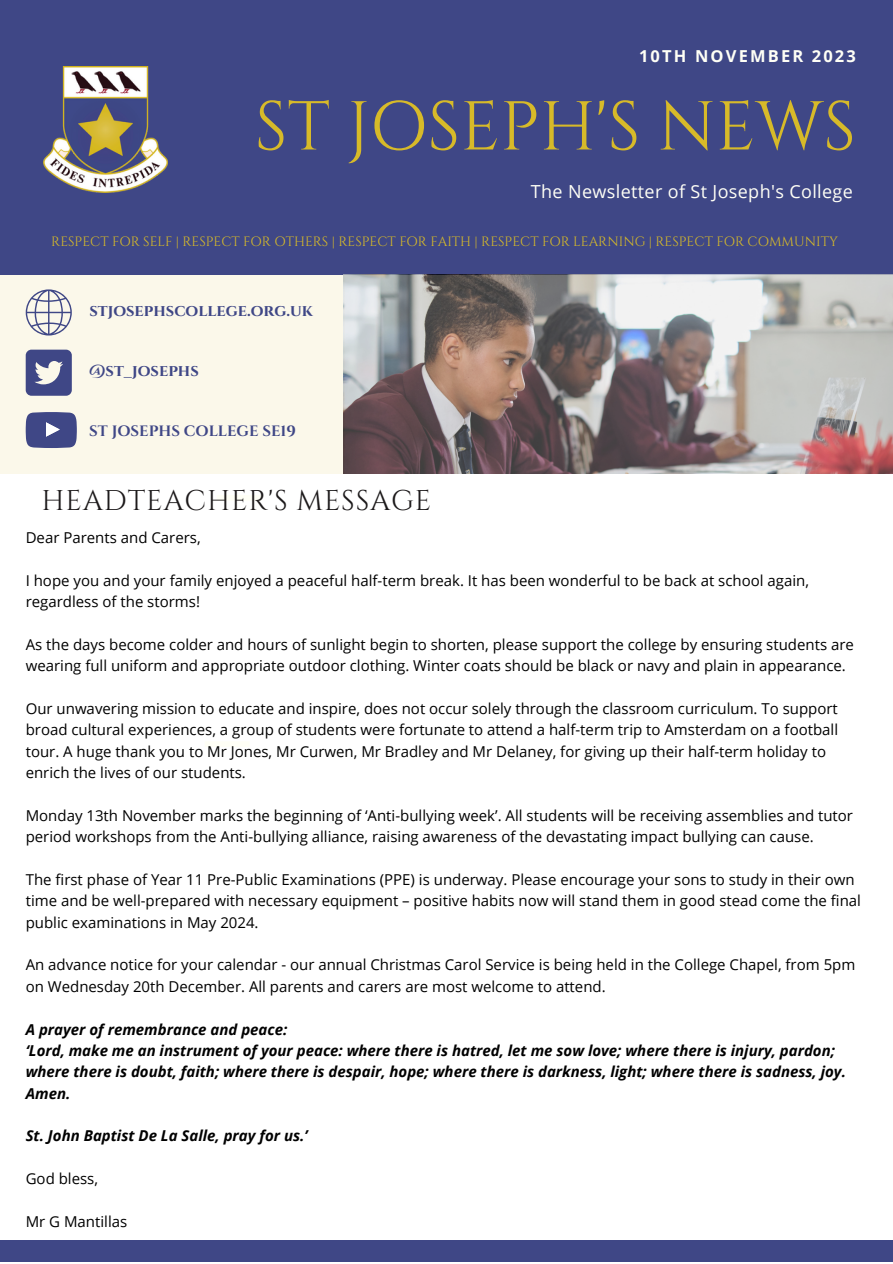
<style>
.page{position:relative;width:893px;height:1264px;background:#fff}
.page>*{position:absolute;margin:0;border:0;box-sizing:border-box;transform-origin:0 0}
.t1{font:69px "Cinzel";color:#d7ba29}
.t2{font:28.5px "Cinzel";letter-spacing:.03em;color:#1c191a}
.t3{font:18px "Open Sans";letter-spacing:.02em;color:#fffff6}
.t4{font:700 16.5px "Cinzel";color:#3f4786}
.t5{font:700 16.5px "Open Sans";letter-spacing:.13em;color:#fffff6}
.t6{font:15px/21.3px "Open Sans";color:#000}
.t7{font:italic 700 15px/21.3px "Open Sans";color:#000}
.t8{font:700 15px "Cinzel";color:#3f4786}
.t9{font:13.5px "Cinzel";color:#d7ba29}
</style>
<div class="page">
<div style="left:0;top:1240px;width:892px;height:21px;background:#3f4786"></div>
<div style="left:0;top:242px;width:344px;height:232px;background:#fbf8ea"></div>
<div style="left:217px;top:495px;width:45px;height:5px;background:#fffff6"></div>
<div style="left:205px;top:741px;width:44px;height:6px;background:#fffff6"></div>
<div style="left:0;top:0;width:892px;height:275px;background:#3f4786"></div>
<img style="left:43px;top:66px;width:125px;height:126px">
<svg style="left:26px;top:289px;width:46px;height:46px"></svg>
<svg style="left:26px;top:349px;width:46px;height:47px"></svg>
<svg style="left:26px;top:412px;width:50px;height:36px;background:#525991"></svg>
<img style="left:344px;top:275px;width:548px;height:199px">
<p class="t5" style="left:639px;top:44px;width:218px">10TH NOVEMBER 2023</p>
<p class="t1" style="left:254px;top:82px;width:602px">ST JOSEPH'S NEWS</p>
<p class="t3" style="left:531px;top:179px;width:323px">The Newsletter of St Joseph's College</p>
<p class="t9" style="left:51px;top:232px;width:788px">RESPECT FOR SELF | RESPECT FOR OTHERS | RESPECT FOR FAITH | RESPECT FOR LEARNING | RESPECT FOR COMMUNITY</p>
<p class="t4" style="left:89px;top:299px;width:225px">stjosephscollege.org.uk</p>
<p class="t4" style="left:89px;top:360px;width:111px">@st_josephs</p>
<p class="t8" style="left:89px;top:421px;width:208px">ST JOSEPHS COLLEGE SE19</p>
<p class="t2" style="left:41px;top:482px;width:391px">HEADTEACHER'S MESSAGE</p>
<p class="t6" style="left:26px;top:526px;width:176px">Dear Parents and Carers,</p>
<p class="t6" style="left:26px;top:569px;width:784px">I hope you and your family enjoyed a peaceful half-term break. It has been wonderful to be back at school again, regardless of the storms!</p>
<p class="t6" style="left:26px;top:633px;width:829px">As the days become colder and hours of sunlight begin to shorten, please support the college by ensuring students are wearing full uniform and appropriate outdoor clothing. Winter coats should be black or navy and plain in appearance.</p>
<p class="t6" style="left:26px;top:697px;width:813px">Our unwavering mission to educate and inspire, does not occur solely through the classroom curriculum. To support broad cultural experiences, a group of students were fortunate to attend a half-term trip to Amsterdam on a football tour. A huge thank you to Mr Jones, Mr Curwen, Mr Bradley and Mr Delaney, for giving up their half-term holiday to enrich the lives of our students.</p>
<p class="t6" style="left:26px;top:804px;width:828px">Monday 13th November marks the beginning of ‘Anti-bullying week’. All students will be receiving assemblies and tutor period workshops from the Anti-bullying alliance, raising awareness of the devastating impact bullying can cause.</p>
<p class="t6" style="left:26px;top:868px;width:836px">The first phase of Year 11 Pre-Public Examinations (PPE) is underway. Please encourage your sons to study in their own time and be well-prepared with necessary equipment – positive habits now will stand them in good stead come the final public examinations in May 2024.</p>
<p class="t6" style="left:26px;top:953px;width:831px">An advance notice for your calendar - our annual Christmas Carol Service is being held in the College Chapel, from 5pm on Wednesday 20th December. All parents and carers are most welcome to attend.</p>
<p class="t7" style="left:26px;top:1018px;width:263px">A prayer of remembrance and peace:</p>
<p class="t7" style="left:26px;top:1039px;width:821px">‘Lord, make me an instrument of your peace: where there is hatred, let me sow love; where there is injury, pardon; where there is doubt, faith; where there is despair, hope; where there is darkness, light; where there is sadness, joy.<br>Amen.</p>
<p class="t7" style="left:26px;top:1124px;width:283px">St. John Baptist De La Salle, pray for us.’</p>
<p class="t6" style="left:26px;top:1167px;width:74px">God bless,</p>
<p class="t6" style="left:26px;top:1210px;width:103px">Mr G Mantillas</p>
</div>
